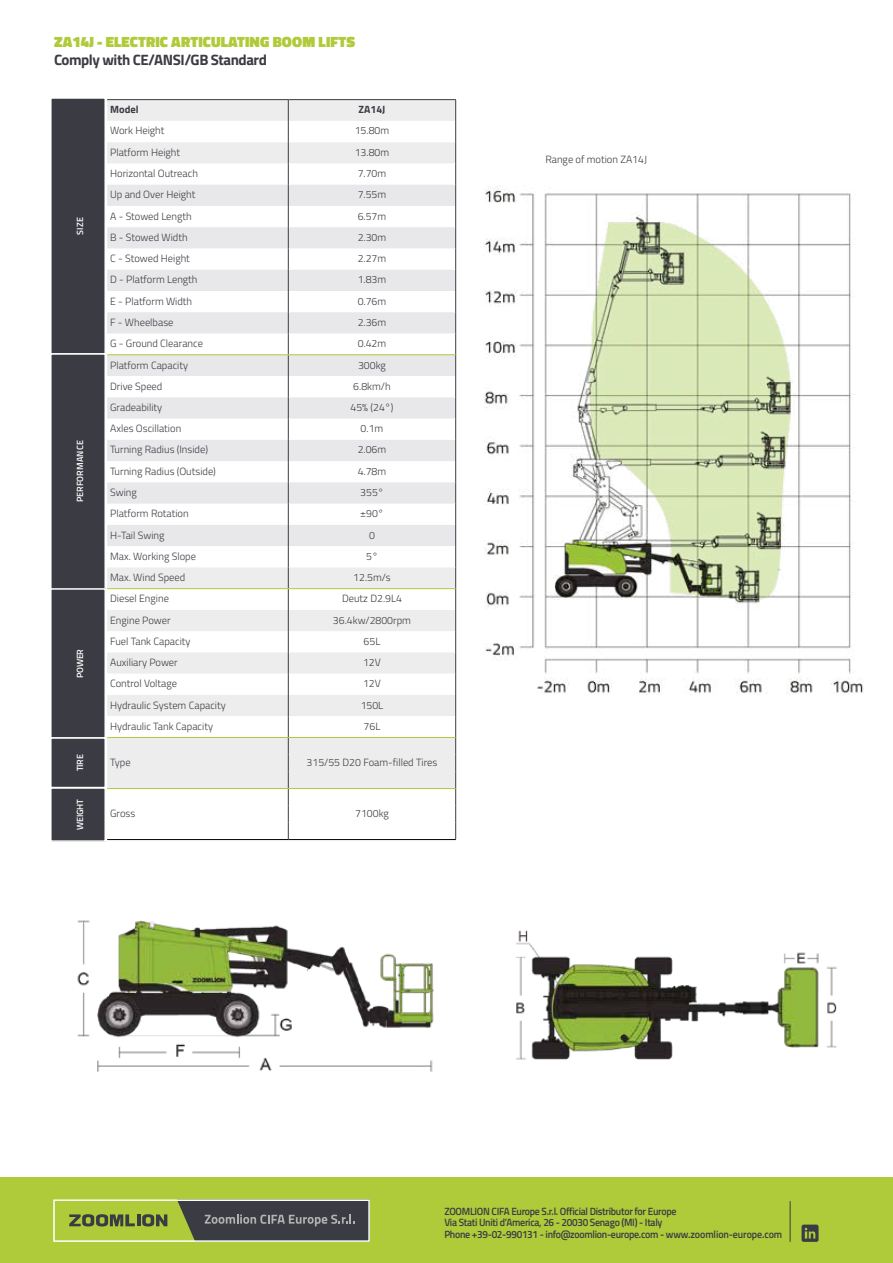
<style>
.page{position:relative;width:893px;height:1263px;background:#fff}
.page>*{position:absolute;margin:0;border:0;box-sizing:border-box;transform-origin:0 0}
.t1{font:900 15px "Titillium Web";letter-spacing:.01em;color:#afcb3a}
.t2{font:700 15px "Titillium Web";letter-spacing:-.03em;color:#3b3c43}
.t3{font:300 10.5px "Titillium Web";color:#3b3c43}
.t4{font:600 10.5px/10.5px "Titillium Web";letter-spacing:-.03em;color:#3b3c43;scale:.95 1}
.t5{font:700 10.5px "Titillium Web";color:#3b3c43}
.t6{font:600 9px "Titillium Web";letter-spacing:.005em;color:#fff}
</style>
<div class="page">
<svg style="left:107px;top:100px;width:349px;height:739px"></svg>
<hr style="left:107px;top:99px;width:181px;height:1px;background:#3b3c43">
<hr style="left:288px;top:99px;width:168px;height:1px;background:#3b3c43">
<hr style="left:107px;top:354px;width:181px;height:1px;background:#afcb3a">
<hr style="left:288px;top:354px;width:168px;height:1px;background:#afcb3a">
<hr style="left:107px;top:588px;width:181px;height:1px;background:#afcb3a">
<hr style="left:288px;top:588px;width:168px;height:1px;background:#afcb3a">
<hr style="left:107px;top:737px;width:181px;height:1px;background:#afcb3a">
<hr style="left:288px;top:737px;width:168px;height:1px;background:#afcb3a">
<hr style="left:107px;top:788px;width:181px;height:1px;background:#afcb3a">
<hr style="left:288px;top:788px;width:168px;height:1px;background:#afcb3a">
<hr style="left:107px;top:839px;width:181px;height:1px;background:#000">
<hr style="left:288px;top:839px;width:168px;height:1px;background:#000">
<div style="left:51px;top:98px;width:54px;height:256px;background:#3b3c43"></div>
<div style="left:50px;top:97px;width:56px;height:258px;border:2px solid #fff"></div>
<div style="left:51px;top:354px;width:54px;height:235px;background:#3b3c43"></div>
<div style="left:50px;top:353px;width:56px;height:237px;border:2px solid #fff"></div>
<div style="left:51px;top:589px;width:54px;height:149px;background:#3b3c43"></div>
<div style="left:50px;top:588px;width:56px;height:151px;border:2px solid #fff"></div>
<div style="left:51px;top:738px;width:54px;height:49px;background:#3b3c43"></div>
<div style="left:50px;top:737px;width:56px;height:51px;border:2px solid #fff"></div>
<div style="left:51px;top:788px;width:54px;height:53px;background:#3b3c43"></div>
<div style="left:50px;top:787px;width:56px;height:55px;border:2px solid #fff"></div>
<img style="left:77px;top:920px;width:357px;height:152px">
<img style="left:516px;top:930px;width:321px;height:130px">
<img style="left:484px;top:186px;width:380px;height:509px">
<div style="left:0;top:1178px;width:893px;height:85px;background:#afcb3a"></div>
<svg style="left:69px;top:1214px;width:98px;height:12px"></svg>
<svg style="left:178px;top:1202px;width:189px;height:37px;background:#494b4b"></svg>
<div style="left:53px;top:1199px;width:317px;height:43px;border:2px solid #fff"></div>
<hr style="left:790px;top:1201px;width:1px;height:41px;background:#3b3c43">
<svg style="left:801px;top:1224px;width:18px;height:18px"></svg>
<h1 class="t1" style="left:54px;top:31px;width:303px">ZA14J - ELECTRIC ARTICULATING BOOM LIFTS</h1>
<h1 class="t2" style="left:54px;top:48px;width:214px">Comply with CE/ANSI/GB Standard</h1>
<p class="t6" style="left:73px;top:235px;width:19px;rotate:-90deg">SIZE</p>
<p class="t6" style="left:73px;top:502px;width:64px;rotate:-90deg">PERFORMANCE</p>
<p class="t6" style="left:73px;top:678px;width:30px;rotate:-90deg">POWER</p>
<p class="t6" style="left:73px;top:771px;width:18px;rotate:-90deg">TIRE</p>
<p class="t6" style="left:73px;top:830px;width:32px;rotate:-90deg">WEIGHT</p>
<p class="t5" style="left:110px;top:102px;width:30px">Model</p>
<p class="t5" style="left:359px;top:101px;width:28px">ZA14J</p>
<p class="t3" style="left:110px;top:123px;width:56px">Work Height</p>
<p class="t3" style="left:355px;top:123px;width:36px">15.80m</p>
<p class="t3" style="left:110px;top:144px;width:71px">Platform Height</p>
<p class="t3" style="left:355px;top:144px;width:36px">13.80m</p>
<p class="t3" style="left:110px;top:166px;width:89px">Horizontal Outreach</p>
<p class="t3" style="left:358px;top:166px;width:30px">7.70m</p>
<p class="t3" style="left:110px;top:187px;width:87px">Up and Over Height</p>
<p class="t3" style="left:358px;top:187px;width:30px">7.55m</p>
<p class="t3" style="left:110px;top:208px;width:83px">A - Stowed Length</p>
<p class="t3" style="left:358px;top:208px;width:30px">6.57m</p>
<p class="t3" style="left:110px;top:229px;width:79px">B - Stowed Width</p>
<p class="t3" style="left:358px;top:229px;width:30px">2.30m</p>
<p class="t3" style="left:110px;top:251px;width:81px">C - Stowed Height</p>
<p class="t3" style="left:358px;top:251px;width:30px">2.27m</p>
<p class="t3" style="left:110px;top:272px;width:89px">D - Platform Length</p>
<p class="t3" style="left:358px;top:272px;width:30px">1.83m</p>
<p class="t3" style="left:110px;top:293px;width:84px">E - Platform Width</p>
<p class="t3" style="left:358px;top:293px;width:30px">0.76m</p>
<p class="t3" style="left:110px;top:315px;width:65px">F - Wheelbase</p>
<p class="t3" style="left:358px;top:315px;width:30px">2.36m</p>
<p class="t3" style="left:110px;top:336px;width:94px">G - Ground Clearance</p>
<p class="t3" style="left:358px;top:336px;width:30px">0.42m</p>
<p class="t3" style="left:110px;top:357px;width:79px">Platform Capacity</p>
<p class="t3" style="left:358px;top:357px;width:29px">300kg</p>
<p class="t3" style="left:110px;top:378px;width:54px">Drive Speed</p>
<p class="t3" style="left:353px;top:378px;width:39px">6.8km/h</p>
<p class="t3" style="left:110px;top:400px;width:54px">Gradeability</p>
<p class="t3" style="left:351px;top:400px;width:44px">45% (24°)</p>
<p class="t3" style="left:110px;top:421px;width:73px">Axles Oscillation</p>
<p class="t3" style="left:361px;top:421px;width:24px">0.1m</p>
<p class="t3" style="left:110px;top:442px;width:99px">Turning Radius (Inside)</p>
<p class="t3" style="left:358px;top:442px;width:30px">2.06m</p>
<p class="t3" style="left:110px;top:463px;width:107px">Turning Radius (Outside)</p>
<p class="t3" style="left:358px;top:463px;width:30px">4.78m</p>
<p class="t3" style="left:110px;top:485px;width:28px">Swing</p>
<p class="t3" style="left:360px;top:485px;width:25px">355°</p>
<p class="t3" style="left:110px;top:506px;width:80px">Platform Rotation</p>
<p class="t3" style="left:360px;top:506px;width:25px">±90°</p>
<p class="t3" style="left:110px;top:527px;width:56px">H-Tail Swing</p>
<p class="t3" style="left:369px;top:527px;width:7px">0</p>
<p class="t3" style="left:110px;top:548px;width:87px">Max. Working Slope</p>
<p class="t3" style="left:366px;top:548px;width:13px">5°</p>
<p class="t3" style="left:110px;top:569px;width:77px">Max. Wind Speed</p>
<p class="t3" style="left:353px;top:569px;width:39px">12.5m/s</p>
<p class="t3" style="left:110px;top:591px;width:60px">Diesel Engine</p>
<p class="t3" style="left:342px;top:591px;width:61px">Deutz D2.9L4</p>
<p class="t3" style="left:110px;top:612px;width:62px">Engine Power</p>
<p class="t3" style="left:333px;top:612px;width:80px">36.4kw/2800rpm</p>
<p class="t3" style="left:110px;top:633px;width:82px">Fuel Tank Capacity</p>
<p class="t3" style="left:364px;top:633px;width:18px">65L</p>
<p class="t3" style="left:110px;top:655px;width:69px">Auxiliary Power</p>
<p class="t3" style="left:363px;top:655px;width:19px">12V</p>
<p class="t3" style="left:110px;top:676px;width:69px">Control Voltage</p>
<p class="t3" style="left:363px;top:676px;width:19px">12V</p>
<p class="t3" style="left:110px;top:697px;width:117px">Hydraulic System Capacity</p>
<p class="t3" style="left:361px;top:697px;width:24px">150L</p>
<p class="t3" style="left:110px;top:718px;width:104px">Hydraulic Tank Capacity</p>
<p class="t3" style="left:364px;top:718px;width:18px">76L</p>
<p class="t3" style="left:110px;top:755px;width:22px">Type</p>
<p class="t3" style="left:307px;top:755px;width:132px">315/55 D20 Foam-filled Tires</p>
<p class="t3" style="left:110px;top:806px;width:27px">Gross</p>
<p class="t3" style="left:355px;top:806px;width:35px">7100kg</p>
<p class="t3" style="left:545px;top:152px;width:103px">Range of motion ZA14J</p>
<p class="t4" style="left:444px;top:1206px;width:246px">ZOOMLION CIFA Europe S.r.l. Official Distributor for Europe<br>Via Stati Uniti d’America, 26 - 20030 Senago (MI) - Italy</p>
<p class="t4" style="left:444px;top:1228px;width:357px">Phone +39-02-990131 - info@zoomlion-europe.com - www.zoomlion-europe.com</p>
</div>
